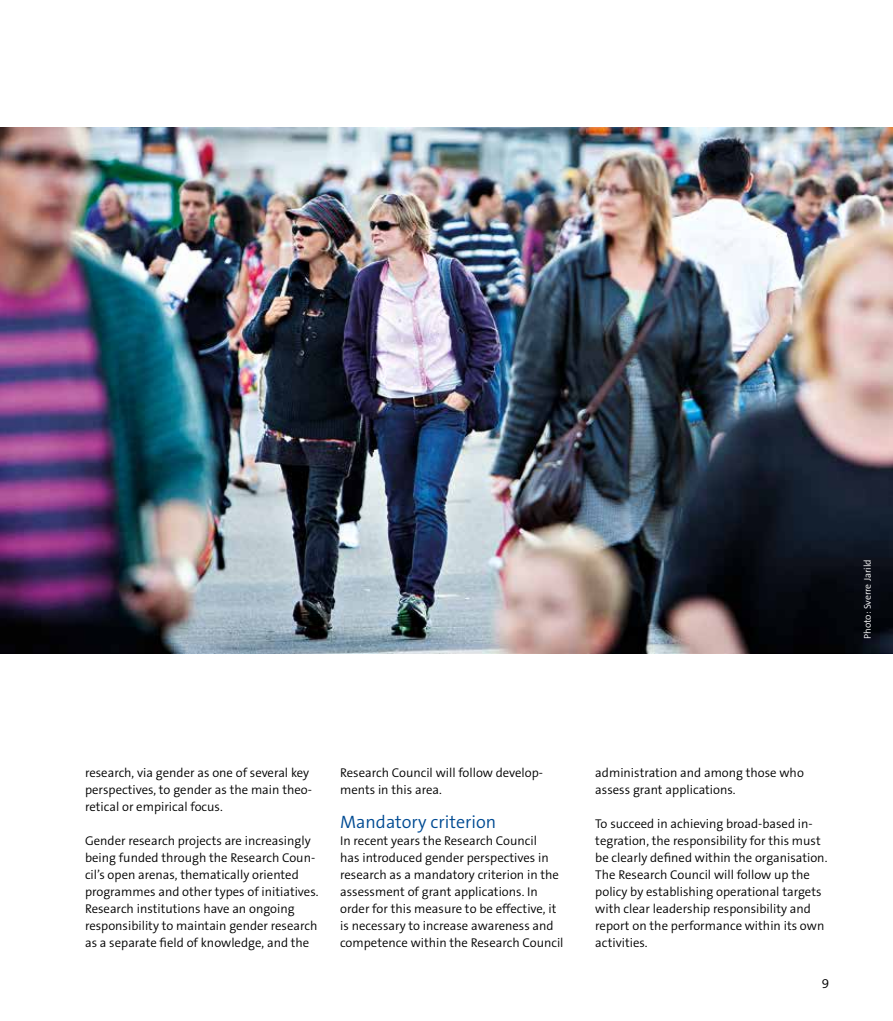
<style>
.page{position:relative;width:893px;height:1021px;background:#fff}
.page>*{position:absolute;margin:0;border:0;box-sizing:border-box;transform-origin:0 0}
.t1{font:300 18px "The Sans B4";color:#004b93}
.t2{font:300 13.5px "The Sans B4";color:#000}
.t3{font:300 12.75px/17px "The Sans B4";color:#000}
.t4{font:300 9.75px "The Sans B4";color:#fff}
</style>
<div class="page">
<img style="left:0;top:128px;width:893px;height:525px">
<p class="t4" style="left:862px;top:639px;width:81px;rotate:-90deg">Photo: Sverre Jarild</p>
<p class="t3" style="left:85px;top:765px;width:228px">research, via gender as one of several key perspectives, to gender as the main theo&shy;retical or empirical focus.</p>
<p class="t3" style="left:85px;top:832px;width:235px">Gender research projects are increasingly being funded through the Research Coun&shy;cil’s open arenas, thematically oriented programmes and other types of initiatives.<br>Research institutions have an ongoing responsibility to maintain gender research as a separate field of knowledge, and the</p>
<p class="t3" style="left:340px;top:764px;width:204px">Research Council will follow develop&shy;ments in this area.</p>
<h1 class="t1" style="left:340px;top:812px;width:158px">Mandatory criterion</h1>
<p class="t3" style="left:340px;top:832px;width:225px">In recent years the Research Council<br>has introduced gender perspectives in research as a mandatory criterion in the assessment of grant applications. In order for this measure to be effective, it is necessary to increase awareness and competence within the Research Council</p>
<p class="t3" style="left:595px;top:764px;width:210px">administration and among those who assess grant applications.</p>
<p class="t3" style="left:595px;top:815px;width:234px">To succeed in achieving broad-based in&shy;tegration, the responsibility for this must be clearly defined within the organisation.<br>The Research Council will follow up the policy by establishing operational targets with clear leadership responsibility and report on the performance within its own activities.</p>
<p class="t2" style="left:822px;top:976px;width:9px">9</p>
</div>
